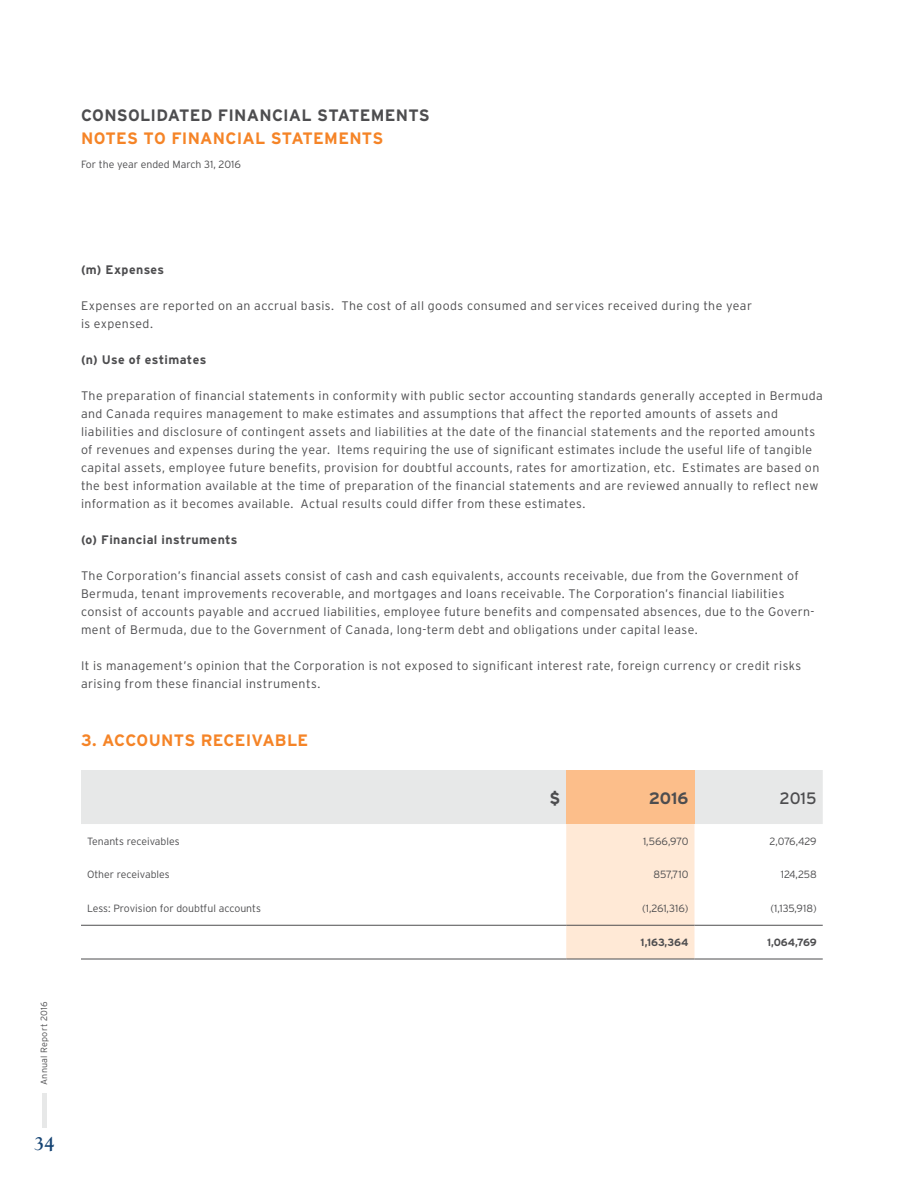
<style>
.page{position:relative;width:918px;height:1188px;background:#fff}
.page>*{position:absolute;margin:0;border:0;box-sizing:border-box;transform-origin:0 0}
.t1{font:700 20.25px "Goudy Old Style T";color:#144373}
.t2{font:700 16.5px "Interstate";letter-spacing:.01em;color:#f58427}
.t3{font:700 16.5px "Interstate";letter-spacing:.01em;color:#4d4d4f}
.t4{font:16.5px "Interstate";color:#4d4d4f}
.t5{font:300 12.3px/18px "Interstate";letter-spacing:.03em;color:#4d4d4f}
.t6{font:700 12.3px "Interstate";letter-spacing:.03em;color:#4d4d4f}
.t7{font:300 10.5px "Interstate";color:#4d4d4f}
.t8{font:700 10.5px "Interstate";color:#4d4d4f}
.t9{font:300 9px "Interstate";letter-spacing:.025em;color:#4d4d4f}
</style>
<div class="page">
<hr style="left:42px;top:1093px;width:4px;height:35px;background:#e7e8e8">
<svg style="left:81px;top:770px;width:742px;height:189px"></svg>
<hr style="left:81px;top:925px;width:485px;height:1px;background:#4d4d4f">
<hr style="left:566px;top:925px;width:128px;height:1px;background:#4d4d4f">
<hr style="left:694px;top:925px;width:129px;height:1px;background:#4d4d4f">
<hr style="left:81px;top:959px;width:485px;height:1px;background:#4d4d4f">
<hr style="left:566px;top:959px;width:128px;height:1px;background:#4d4d4f">
<hr style="left:694px;top:959px;width:129px;height:1px;background:#4d4d4f">
<h2 class="t3" style="left:81px;top:106px;width:350px">CONSOLIDATED FINANCIAL STATEMENTS</h2>
<h2 class="t2" style="left:81px;top:129px;width:304px">NOTES TO FINANCIAL STATEMENTS</h2>
<p class="t7" style="left:81px;top:158px;width:161px">For the year ended March 31, 2016</p>
<p class="t9" style="left:39px;top:1085px;width:85px;rotate:-90deg">Annual Report 2016</p>
<h1 class="t1" style="left:34px;top:1132px;width:22px">34</h1>
<p class="t6" style="left:81px;top:262px;width:85px">(m) Expenses</p>
<p class="t5" style="left:81px;top:296px;width:673px">Expenses are reported on an accrual basis. The cost of all goods consumed and services received during the year is expensed.</p>
<p class="t6" style="left:81px;top:352px;width:127px">(n) Use of estimates</p>
<p class="t5" style="left:81px;top:386px;width:743px">The preparation of financial statements in conformity with public sector accounting standards generally accepted in Bermuda and Canada requires management to make estimates and assumptions that affect the reported amounts of assets and liabilities and disclosure of contingent assets and liabilities at the date of the financial statements and the reported amounts of revenues and expenses during the year. Items requiring the use of significant estimates include the useful life of tangible capital assets, employee future benefits, provision for doubtful accounts, rates for amortization, etc. Estimates are based on the best information available at the time of preparation of the financial statements and are reviewed annually to reflect new information as it becomes available. Actual results could differ from these estimates.</p>
<p class="t6" style="left:81px;top:532px;width:158px">(o) Financial instruments</p>
<p class="t5" style="left:81px;top:566px;width:735px">The Corporation’s financial assets consist of cash and cash equivalents, accounts receivable, due from the Government of Bermuda, tenant improvements recoverable, and mortgages and loans receivable. The Corporation’s financial liabilities consist of accounts payable and accrued liabilities, employee future benefits and compensated absences, due to the Govern&shy;ment of Bermuda, due to the Government of Canada, long-term debt and obligations under capital lease.</p>
<p class="t5" style="left:81px;top:656px;width:722px">It is management’s opinion that the Corporation is not exposed to significant interest rate, foreign currency or credit risks arising from these financial instruments.</p>
<h2 class="t2" style="left:81px;top:731px;width:229px">3. ACCOUNTS RECEIVABLE</h2>
<h2 class="t3" style="left:549px;top:789px;width:12px">$</h2>
<h2 class="t3" style="left:649px;top:789px;width:41px">2016</h2>
<h2 class="t4" style="left:780px;top:789px;width:39px">2015</h2>
<p class="t7" style="left:87px;top:835px;width:94px">Tenants receivables</p>
<p class="t7" style="left:643px;top:835px;width:47px">1,566,970</p>
<p class="t7" style="left:770px;top:835px;width:49px">2,076,429</p>
<p class="t7" style="left:87px;top:869px;width:84px">Other receivables</p>
<p class="t7" style="left:654px;top:869px;width:36px">857,710</p>
<p class="t7" style="left:781px;top:869px;width:38px">124,258</p>
<p class="t7" style="left:87px;top:903px;width:175px">Less: Provision for doubtful accounts</p>
<p class="t7" style="left:642px;top:903px;width:48px">(1,261,316)</p>
<p class="t7" style="left:771px;top:903px;width:48px">(1,135,918)</p>
<p class="t8" style="left:641px;top:937px;width:49px">1,163,364</p>
<p class="t8" style="left:767px;top:937px;width:51px">1,064,769</p>
</div>
